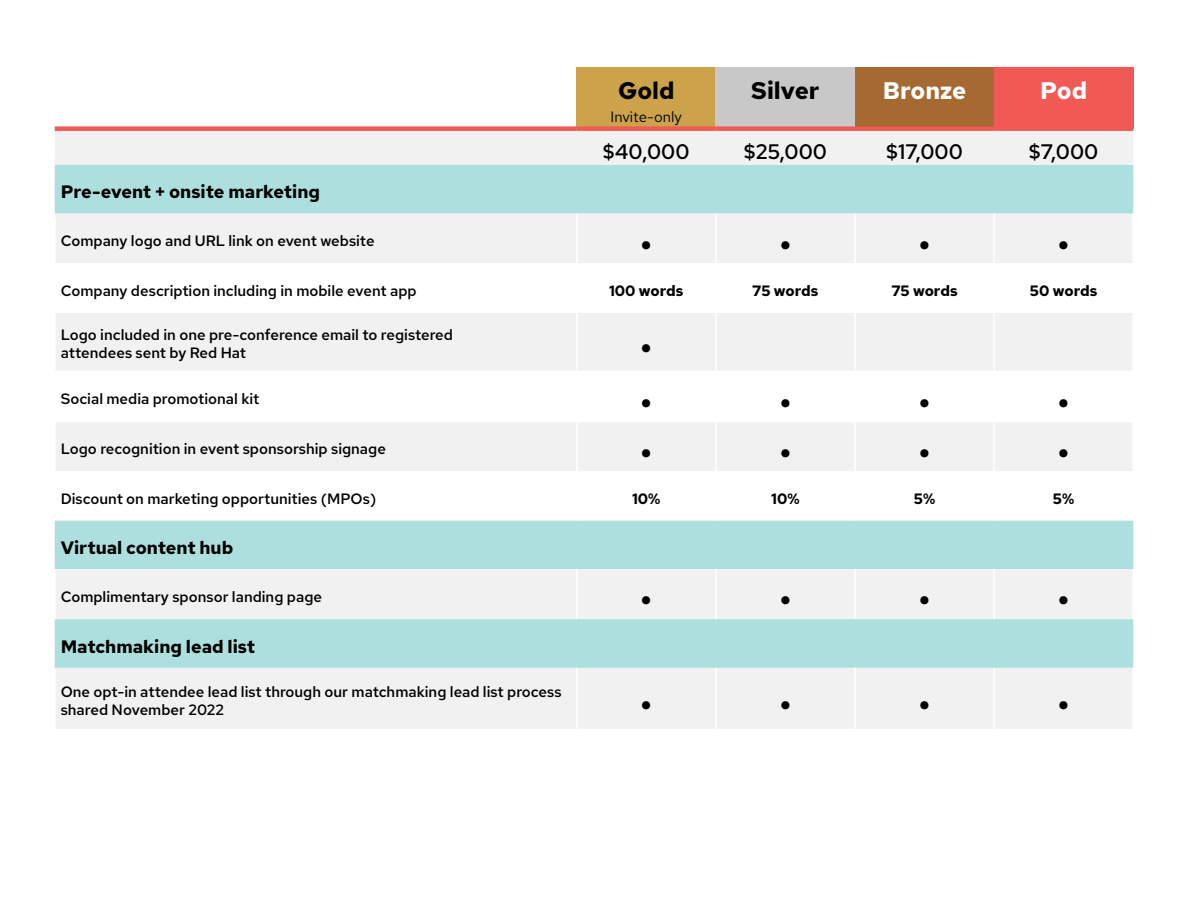
<style>
.page{position:relative;width:1188px;height:918px;background:#fff}
.page>*{position:absolute;margin:0;border:0;box-sizing:border-box;transform-origin:0 0}
.t1{font:500 37.5px "Red Hat Text";color:#000}
.t2{font:700 24px "Red Hat Text";color:#000}
.t3{font:700 24px "Red Hat Text";color:#fff}
.t4{font:500 21px "Red Hat Text";color:#000}
.t5{font:700 18px "Red Hat Text";color:#000}
.t6{font:500 15px/18px "Red Hat Text";color:#000}
.t7{font:700 15px "Red Hat Text";color:#000}
.t8{font:15px "Red Hat Text";color:#000}
</style>
<div class="page">
<div style="left:577px;top:68px;width:139px;height:61px;background:#cca34a"></div>
<div style="left:716px;top:68px;width:139px;height:61px;background:#c8c8c8"></div>
<div style="left:855px;top:68px;width:139px;height:61px;background:#a76932"></div>
<div style="left:994px;top:68px;width:139px;height:61px;background:#f15a54"></div>
<div style="left:55px;top:131px;width:1078px;height:598px;background:#f1f1f2"></div>
<svg style="left:55px;top:165px;width:1078px;height:503px;fill:#addfdf"></svg>
<svg style="left:56px;top:264px;width:1076px;height:256px"></svg>
<div style="left:55px;top:126px;width:522px;height:5px;background:#f15a54"></div>
<div style="left:577px;top:126px;width:139px;height:5px;background:#f15a54"></div>
<div style="left:716px;top:126px;width:139px;height:5px;background:#f15a54"></div>
<div style="left:855px;top:126px;width:139px;height:5px;background:#f15a54"></div>
<div style="left:994px;top:126px;width:139px;height:5px;background:#f15a54"></div>
<hr style="left:54px;top:569px;width:2px;height:50px;background:#fff">
<hr style="left:576px;top:569px;width:1px;height:50px;background:#fff">
<hr style="left:715px;top:569px;width:2px;height:50px;background:#fff">
<hr style="left:854px;top:569px;width:2px;height:50px;background:#fff">
<hr style="left:993px;top:569px;width:2px;height:50px;background:#fff">
<hr style="left:1132px;top:569px;width:2px;height:50px;background:#fff">
<hr style="left:54px;top:668px;width:2px;height:61px;background:#fff">
<hr style="left:576px;top:668px;width:1px;height:61px;background:#fff">
<hr style="left:715px;top:668px;width:2px;height:61px;background:#fff">
<hr style="left:854px;top:668px;width:2px;height:61px;background:#fff">
<hr style="left:993px;top:668px;width:2px;height:61px;background:#fff">
<hr style="left:1132px;top:668px;width:2px;height:61px;background:#fff">
<hr style="left:54px;top:214px;width:2px;height:49px;background:#fff">
<hr style="left:576px;top:214px;width:1px;height:49px;background:#fff">
<hr style="left:715px;top:214px;width:2px;height:49px;background:#fff">
<hr style="left:854px;top:214px;width:2px;height:49px;background:#fff">
<hr style="left:993px;top:214px;width:2px;height:49px;background:#fff">
<hr style="left:1132px;top:214px;width:2px;height:49px;background:#fff">
<hr style="left:54px;top:263px;width:523px;height:1px;background:#fff">
<hr style="left:54px;top:264px;width:2px;height:48px;background:#fff">
<hr style="left:577px;top:263px;width:139px;height:1px;background:#fff">
<hr style="left:576px;top:264px;width:1px;height:48px;background:#fff">
<hr style="left:716px;top:263px;width:139px;height:1px;background:#fff">
<hr style="left:715px;top:264px;width:2px;height:48px;background:#fff">
<hr style="left:855px;top:263px;width:139px;height:1px;background:#fff">
<hr style="left:854px;top:264px;width:2px;height:48px;background:#fff">
<hr style="left:994px;top:263px;width:140px;height:1px;background:#fff">
<hr style="left:993px;top:264px;width:2px;height:48px;background:#fff">
<hr style="left:1132px;top:264px;width:2px;height:48px;background:#fff">
<hr style="left:54px;top:312px;width:523px;height:1px;background:#fff">
<hr style="left:54px;top:313px;width:2px;height:58px;background:#fff">
<hr style="left:577px;top:312px;width:139px;height:1px;background:#fff">
<hr style="left:576px;top:313px;width:1px;height:58px;background:#fff">
<hr style="left:716px;top:312px;width:139px;height:1px;background:#fff">
<hr style="left:715px;top:313px;width:2px;height:58px;background:#fff">
<hr style="left:855px;top:312px;width:139px;height:1px;background:#fff">
<hr style="left:854px;top:313px;width:2px;height:58px;background:#fff">
<hr style="left:994px;top:312px;width:140px;height:1px;background:#fff">
<hr style="left:993px;top:313px;width:2px;height:58px;background:#fff">
<hr style="left:1132px;top:313px;width:2px;height:58px;background:#fff">
<hr style="left:54px;top:371px;width:523px;height:1px;background:#fff">
<hr style="left:54px;top:372px;width:2px;height:49px;background:#fff">
<hr style="left:577px;top:371px;width:139px;height:1px;background:#fff">
<hr style="left:576px;top:372px;width:1px;height:49px;background:#fff">
<hr style="left:716px;top:371px;width:139px;height:1px;background:#fff">
<hr style="left:715px;top:372px;width:2px;height:49px;background:#fff">
<hr style="left:855px;top:371px;width:139px;height:1px;background:#fff">
<hr style="left:854px;top:372px;width:2px;height:49px;background:#fff">
<hr style="left:994px;top:371px;width:140px;height:1px;background:#fff">
<hr style="left:993px;top:372px;width:2px;height:49px;background:#fff">
<hr style="left:1132px;top:372px;width:2px;height:49px;background:#fff">
<hr style="left:54px;top:421px;width:523px;height:1px;background:#fff">
<hr style="left:54px;top:422px;width:2px;height:49px;background:#fff">
<hr style="left:577px;top:421px;width:139px;height:1px;background:#fff">
<hr style="left:576px;top:422px;width:1px;height:49px;background:#fff">
<hr style="left:716px;top:421px;width:139px;height:1px;background:#fff">
<hr style="left:715px;top:422px;width:2px;height:49px;background:#fff">
<hr style="left:855px;top:421px;width:139px;height:1px;background:#fff">
<hr style="left:854px;top:422px;width:2px;height:49px;background:#fff">
<hr style="left:994px;top:421px;width:140px;height:1px;background:#fff">
<hr style="left:993px;top:422px;width:2px;height:49px;background:#fff">
<hr style="left:1132px;top:422px;width:2px;height:49px;background:#fff">
<hr style="left:54px;top:471px;width:523px;height:2px;background:#fff">
<hr style="left:54px;top:473px;width:2px;height:47px;background:#fff">
<hr style="left:577px;top:471px;width:139px;height:2px;background:#fff">
<hr style="left:576px;top:473px;width:1px;height:47px;background:#fff">
<hr style="left:716px;top:471px;width:139px;height:2px;background:#fff">
<hr style="left:715px;top:473px;width:2px;height:47px;background:#fff">
<hr style="left:855px;top:471px;width:139px;height:2px;background:#fff">
<hr style="left:854px;top:473px;width:2px;height:47px;background:#fff">
<hr style="left:994px;top:471px;width:140px;height:2px;background:#fff">
<hr style="left:993px;top:473px;width:2px;height:47px;background:#fff">
<hr style="left:1132px;top:473px;width:2px;height:47px;background:#fff">
<h2 class="t2" style="left:618px;top:75px;width:58px">Gold</h2>
<p class="t8" style="left:611px;top:106px;width:73px">Invite-only</p>
<h2 class="t2" style="left:751px;top:74px;width:70px">Silver</h2>
<h2 class="t3" style="left:883px;top:74px;width:85px">Bronze</h2>
<h2 class="t3" style="left:1040px;top:74px;width:48px">Pod</h2>
<h3 class="t4" style="left:603px;top:137px;width:88px">$40,000</h3>
<h3 class="t4" style="left:744px;top:137px;width:85px">$25,000</h3>
<h3 class="t4" style="left:886px;top:137px;width:78px">$17,000</h3>
<h3 class="t4" style="left:1029px;top:137px;width:71px">$7,000</h3>
<p class="t5" style="left:61px;top:180px;width:261px">Pre-event + onsite marketing</p>
<p class="t6" style="left:61px;top:232px;width:315px">Company logo and URL link on event website</p>
<h1 class="t1" style="left:640px;top:220px;width:15px">•</h1>
<h1 class="t1" style="left:779px;top:220px;width:15px">•</h1>
<h1 class="t1" style="left:918px;top:220px;width:15px">•</h1>
<h1 class="t1" style="left:1057px;top:220px;width:15px">•</h1>
<p class="t6" style="left:61px;top:281px;width:357px">Company description including in mobile event app</p>
<p class="t7" style="left:609px;top:280px;width:76px">100 words</p>
<p class="t7" style="left:752px;top:280px;width:68px">75 words</p>
<p class="t7" style="left:891px;top:280px;width:68px">75 words</p>
<p class="t7" style="left:1030px;top:280px;width:69px">50 words</p>
<p class="t6" style="left:61px;top:326px;width:394px">Logo included in one pre-conference email to registered attendees sent by Red Hat</p>
<h1 class="t1" style="left:640px;top:323px;width:15px">•</h1>
<p class="t6" style="left:61px;top:390px;width:200px">Social media promotional kit</p>
<h1 class="t1" style="left:640px;top:378px;width:15px">•</h1>
<h1 class="t1" style="left:779px;top:378px;width:15px">•</h1>
<h1 class="t1" style="left:918px;top:378px;width:15px">•</h1>
<h1 class="t1" style="left:1057px;top:378px;width:15px">•</h1>
<p class="t6" style="left:61px;top:440px;width:327px">Logo recognition in event sponsorship signage</p>
<h1 class="t1" style="left:640px;top:428px;width:15px">•</h1>
<h1 class="t1" style="left:779px;top:428px;width:15px">•</h1>
<h1 class="t1" style="left:918px;top:428px;width:15px">•</h1>
<h1 class="t1" style="left:1057px;top:428px;width:15px">•</h1>
<p class="t6" style="left:61px;top:489px;width:317px">Discount on marketing opportunities (MPOs)</p>
<p class="t7" style="left:632px;top:488px;width:30px">10%</p>
<p class="t7" style="left:771px;top:488px;width:30px">10%</p>
<p class="t7" style="left:914px;top:488px;width:23px">5%</p>
<p class="t7" style="left:1053px;top:488px;width:23px">5%</p>
<p class="t5" style="left:61px;top:536px;width:174px">Virtual content hub</p>
<p class="t6" style="left:61px;top:587px;width:263px">Complimentary sponsor landing page</p>
<h1 class="t1" style="left:640px;top:575px;width:15px">•</h1>
<h1 class="t1" style="left:779px;top:575px;width:15px">•</h1>
<h1 class="t1" style="left:918px;top:575px;width:15px">•</h1>
<h1 class="t1" style="left:1057px;top:575px;width:15px">•</h1>
<p class="t5" style="left:61px;top:634px;width:196px">Matchmaking lead list</p>
<p class="t6" style="left:61px;top:683px;width:502px">One opt-in attendee lead list through our matchmaking lead list process shared November 2022</p>
<h1 class="t1" style="left:640px;top:680px;width:15px">•</h1>
<h1 class="t1" style="left:779px;top:680px;width:15px">•</h1>
<h1 class="t1" style="left:918px;top:680px;width:15px">•</h1>
<h1 class="t1" style="left:1057px;top:680px;width:15px">•</h1>
</div>
